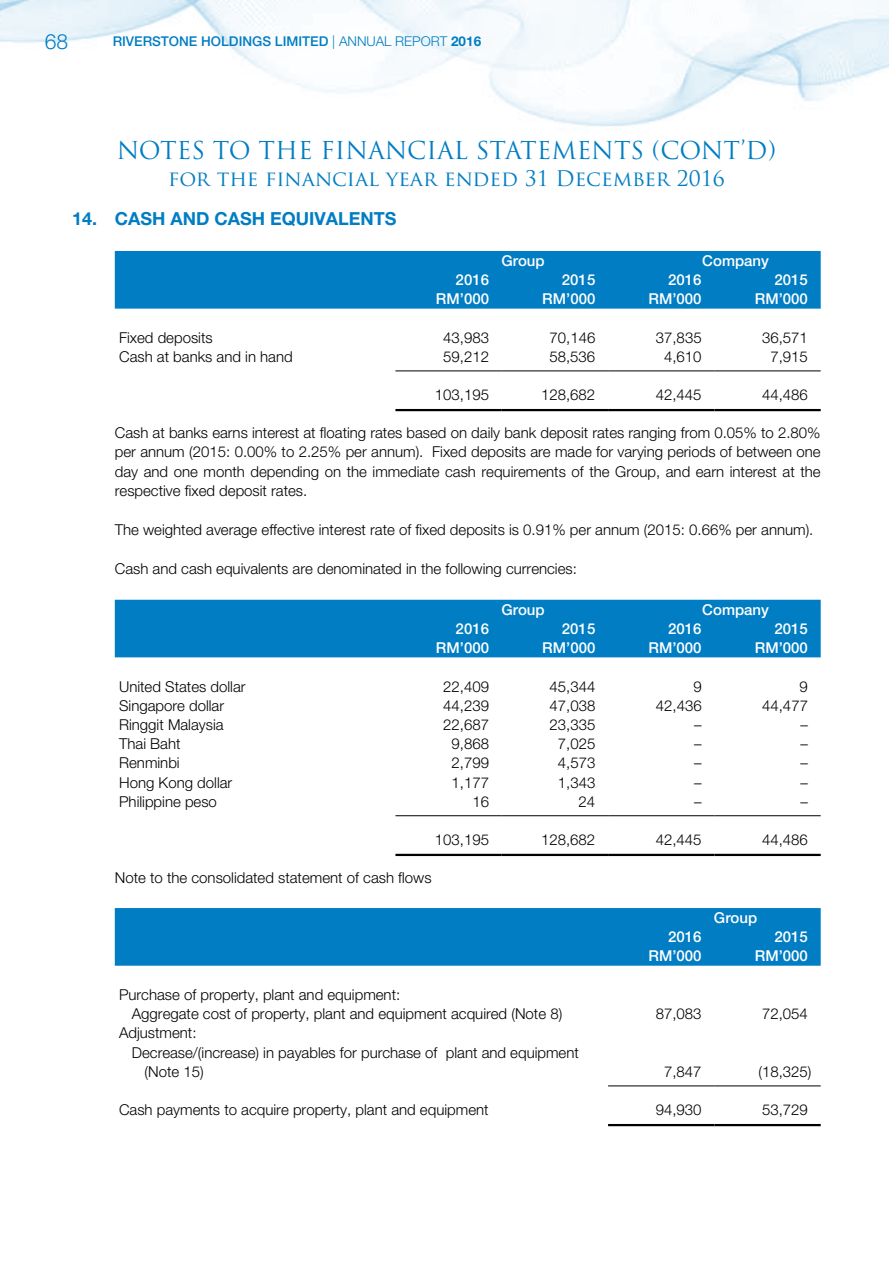
<style>
.page{position:relative;width:893px;height:1263px;background:#fff}
.page>*{position:absolute;margin:0;border:0;box-sizing:border-box;transform-origin:0 0}
.t1{font:24px "Trajan Pro";color:#007dc3}
.t2{font:21px "Trajan Pro";color:#007dc3}
.t3{font:300 21px "Helvetica Neue LT Std";color:#007dc3}
.t4{font:700 18px "Helvetica Neue LT Std";color:#007dc3}
.t5{font:300 15px/19.5px "Helvetica Neue LT Std";color:#000;text-align:justify}
.t6{font:500 15px "Helvetica Neue LT Std";color:#fff}
.t7{font:500 13.5px "Helvetica Neue LT Std";color:#007dc3}
.s1{font-weight:300}
.s2{font-weight:700}
</style>
<div class="page">
<img style="left:0;top:0;width:889px;height:126px">
<div style="left:115px;top:251px;width:706px;height:58px;background:#007dc3"></div>
<hr style="left:395px;top:370px;width:107px;height:1px;background:#000">
<hr style="left:502px;top:370px;width:106px;height:1px;background:#000">
<hr style="left:608px;top:370px;width:106px;height:1px;background:#000">
<hr style="left:714px;top:370px;width:107px;height:1px;background:#000">
<hr style="left:395px;top:409px;width:107px;height:2px;background:#000">
<hr style="left:502px;top:409px;width:106px;height:2px;background:#000">
<hr style="left:608px;top:409px;width:106px;height:2px;background:#000">
<hr style="left:714px;top:409px;width:107px;height:2px;background:#000">
<div style="left:115px;top:600px;width:706px;height:57px;background:#007dc3"></div>
<hr style="left:395px;top:815px;width:107px;height:1px;background:#000">
<hr style="left:502px;top:815px;width:106px;height:1px;background:#000">
<hr style="left:608px;top:815px;width:106px;height:1px;background:#000">
<hr style="left:714px;top:815px;width:107px;height:1px;background:#000">
<hr style="left:395px;top:854px;width:107px;height:2px;background:#000">
<hr style="left:502px;top:854px;width:106px;height:2px;background:#000">
<hr style="left:608px;top:854px;width:106px;height:2px;background:#000">
<hr style="left:714px;top:854px;width:107px;height:2px;background:#000">
<div style="left:115px;top:908px;width:706px;height:58px;background:#007dc3"></div>
<hr style="left:608px;top:1085px;width:106px;height:1px;background:#000">
<hr style="left:714px;top:1085px;width:107px;height:1px;background:#000">
<hr style="left:608px;top:1124px;width:106px;height:2px;background:#000">
<hr style="left:714px;top:1124px;width:107px;height:2px;background:#000">
<p class="t3" style="left:45px;top:29px;width:25px">68</p>
<p class="t7" style="left:113px;top:33px;width:370px">Riverstone Holdings Limited <span class="s1">| ANNUAL REPORT</span> <span class="s2">2016</span></p>
<h1 class="t1" style="left:117px;top:135px;width:661px">Notes to the Financial Statements (cont’d)</h1>
<h2 class="t2" style="left:168px;top:165px;width:558px">for the financial year ended 31 December 2016</h2>
<p class="t4" style="left:72px;top:208px;width:113px">14. CASH AND</p>
<p class="t4" style="left:215px;top:208px;width:14px">CAS</p>
<p class="t4" style="left:252px;top:208px;width:87px">H EQUIVALENTS</p>
<p class="t6" style="left:501px;top:252px;width:45px">Group</p>
<p class="t6" style="left:702px;top:252px;width:68px">Company</p>
<p class="t6" style="left:456px;top:271px;width:35px">2016</p>
<p class="t6" style="left:562px;top:271px;width:35px">2015</p>
<p class="t6" style="left:668px;top:271px;width:35px">2016</p>
<p class="t6" style="left:775px;top:271px;width:35px">2015</p>
<p class="t6" style="left:436px;top:290px;width:55px">RM’000</p>
<p class="t6" style="left:542px;top:290px;width:55px">RM’000</p>
<p class="t6" style="left:649px;top:290px;width:55px">RM’000</p>
<p class="t6" style="left:755px;top:290px;width:55px">RM’000</p>
<p class="t5" style="left:119px;top:327px;width:95px">Fixed deposits</p>
<p class="t5" style="left:443px;top:327px;width:47px">43,983</p>
<p class="t5" style="left:549px;top:327px;width:47px">70,146</p>
<p class="t5" style="left:656px;top:327px;width:47px">37,835</p>
<p class="t5" style="left:762px;top:327px;width:47px">36,571</p>
<p class="t5" style="left:119px;top:347px;width:175px">Cash at banks and in hand</p>
<p class="t5" style="left:443px;top:347px;width:47px">59,212</p>
<p class="t5" style="left:549px;top:347px;width:47px">58,536</p>
<p class="t5" style="left:664px;top:347px;width:39px">4,610</p>
<p class="t5" style="left:770px;top:347px;width:39px">7,915</p>
<p class="t5" style="left:435px;top:385px;width:56px">103,195</p>
<p class="t5" style="left:541px;top:385px;width:56px">128,682</p>
<p class="t5" style="left:656px;top:385px;width:47px">42,445</p>
<p class="t5" style="left:762px;top:385px;width:47px">44,486</p>
<p class="t5" style="left:115px;top:422px;width:707px">Cash at banks earns interest at floating rates based on daily bank deposit rates ranging from 0.05% to 2.80% per annum (2015: 0.00% to 2.25% per annum). Fixed deposits are made for varying periods of between one day and one month depending on the immediate cash requirements of the Group, and earn interest at the respective fixed deposit rates.</p>
<p class="t5" style="left:115px;top:520px;width:700px">The weighted average effective interest rate of fixed deposits is 0.91% per annum (2015: 0.66% per annum).</p>
<p class="t5" style="left:115px;top:559px;width:464px">Cash and cash equivalents are denominated in the following currencies:</p>
<p class="t6" style="left:501px;top:600px;width:45px">Group</p>
<p class="t6" style="left:702px;top:600px;width:68px">Company</p>
<p class="t6" style="left:456px;top:620px;width:35px">2016</p>
<p class="t6" style="left:562px;top:620px;width:35px">2015</p>
<p class="t6" style="left:668px;top:620px;width:35px">2016</p>
<p class="t6" style="left:775px;top:620px;width:35px">2015</p>
<p class="t6" style="left:436px;top:639px;width:55px">RM’000</p>
<p class="t6" style="left:542px;top:639px;width:55px">RM’000</p>
<p class="t6" style="left:649px;top:639px;width:55px">RM’000</p>
<p class="t6" style="left:755px;top:639px;width:55px">RM’000</p>
<p class="t5" style="left:119px;top:676px;width:128px">United States dollar</p>
<p class="t5" style="left:443px;top:676px;width:47px">22,409</p>
<p class="t5" style="left:549px;top:676px;width:47px">45,344</p>
<p class="t5" style="left:693px;top:676px;width:10px">9</p>
<p class="t5" style="left:800px;top:676px;width:10px">9</p>
<p class="t5" style="left:119px;top:695px;width:107px">Singapore dollar</p>
<p class="t5" style="left:443px;top:695px;width:47px">44,239</p>
<p class="t5" style="left:549px;top:695px;width:47px">47,038</p>
<p class="t5" style="left:656px;top:695px;width:47px">42,436</p>
<p class="t5" style="left:762px;top:695px;width:47px">44,477</p>
<p class="t5" style="left:119px;top:715px;width:106px">Ringgit Malaysia</p>
<p class="t5" style="left:443px;top:715px;width:47px">22,687</p>
<p class="t5" style="left:549px;top:715px;width:47px">23,335</p>
<p class="t5" style="left:694px;top:715px;width:9px">–</p>
<p class="t5" style="left:800px;top:715px;width:9px">–</p>
<p class="t5" style="left:119px;top:734px;width:63px">Thai Baht</p>
<p class="t5" style="left:452px;top:734px;width:39px">9,868</p>
<p class="t5" style="left:558px;top:734px;width:39px">7,025</p>
<p class="t5" style="left:694px;top:734px;width:9px">–</p>
<p class="t5" style="left:800px;top:734px;width:9px">–</p>
<p class="t5" style="left:119px;top:753px;width:62px">Renminbi</p>
<p class="t5" style="left:452px;top:753px;width:39px">2,799</p>
<p class="t5" style="left:558px;top:753px;width:39px">4,573</p>
<p class="t5" style="left:694px;top:753px;width:9px">–</p>
<p class="t5" style="left:800px;top:753px;width:9px">–</p>
<p class="t5" style="left:119px;top:772px;width:115px">Hong Kong dollar</p>
<p class="t5" style="left:452px;top:772px;width:39px">1,177</p>
<p class="t5" style="left:558px;top:772px;width:39px">1,343</p>
<p class="t5" style="left:694px;top:772px;width:9px">–</p>
<p class="t5" style="left:800px;top:772px;width:9px">–</p>
<p class="t5" style="left:119px;top:791px;width:99px">Philippine peso</p>
<p class="t5" style="left:472px;top:791px;width:18px">16</p>
<p class="t5" style="left:579px;top:791px;width:18px">24</p>
<p class="t5" style="left:694px;top:791px;width:9px">–</p>
<p class="t5" style="left:800px;top:791px;width:9px">–</p>
<p class="t5" style="left:435px;top:830px;width:56px">103,195</p>
<p class="t5" style="left:541px;top:830px;width:56px">128,682</p>
<p class="t5" style="left:656px;top:830px;width:47px">42,445</p>
<p class="t5" style="left:762px;top:830px;width:47px">44,486</p>
<p class="t5" style="left:115px;top:867px;width:318px">Note to the consolidated statement of cash flows</p>
<p class="t6" style="left:714px;top:909px;width:45px">Group</p>
<p class="t6" style="left:668px;top:928px;width:35px">2016</p>
<p class="t6" style="left:775px;top:928px;width:35px">2015</p>
<p class="t6" style="left:648px;top:947px;width:55px">RM’000</p>
<p class="t6" style="left:755px;top:947px;width:55px">RM’000</p>
<p class="t5" style="left:132px;top:985px;width:432px;text-indent:-13px">Purchase of property, plant and equipment:<br>Aggregate cost of property, plant and equipment acquired (Note 8)</p>
<p class="t5" style="left:656px;top:1004px;width:47px">87,083</p>
<p class="t5" style="left:762px;top:1004px;width:47px">72,054</p>
<p class="t5" style="left:119px;top:1023px;width:79px">Adjustment:</p>
<p class="t5" style="left:132px;top:1042px;width:449px">Decrease/(increase) in payables for purchase of plant and equipment</p>
<p class="t5" style="left:145px;top:1062px;width:61px">(Note 15)</p>
<p class="t5" style="left:664px;top:1062px;width:39px">7,847</p>
<p class="t5" style="left:758px;top:1062px;width:55px">(18,325)</p>
<p class="t5" style="left:119px;top:1100px;width:371px">Cash payments to acquire property, plant and equipment</p>
<p class="t5" style="left:656px;top:1100px;width:47px">94,930</p>
<p class="t5" style="left:762px;top:1100px;width:47px">53,729</p>
</div>
